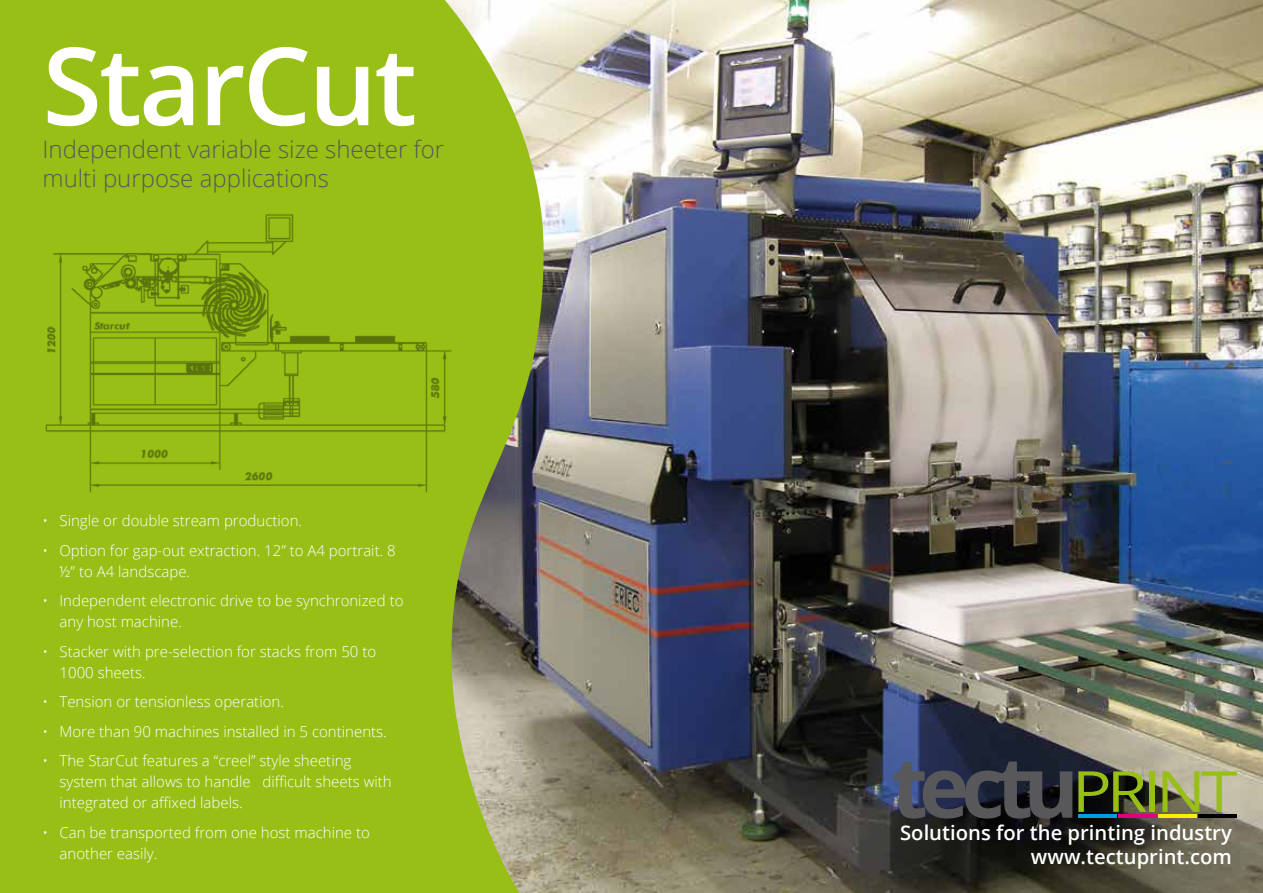
<style>
.page{position:relative;width:1263px;height:893px;background:#fff}
.page>*{position:absolute;margin:0;border:0;box-sizing:border-box;transform-origin:0 0}
.t1{font:600 108px "Open Sans";letter-spacing:-.025em;color:#fff}
.t2{font:300 24px/28.8px "Open Sans";color:#585859}
.t3{font:600 20.25px/24.3px "Open Sans";color:#fff;text-align:right}
.t4{font:300 15px/21px "Open Sans";color:#fff}
</style>
<div class="page">
<img style="left:544px;top:0;width:719px;height:893px">
<svg style="left:440px;top:0;width:104px;height:893px;background:#98ab4e"></svg>
<div style="left:0;top:0;width:440px;height:893px;background:#97bf15"></div>
<img style="left:45px;top:199px;width:407px;height:309px">
<svg style="left:893px;top:761px;width:179px;height:58px;background:#3c3f4b"></svg>
<svg style="left:1078px;top:771px;width:68px;height:41px;background:#485716"></svg>
<div style="left:1149px;top:771px;width:5px;height:41px;background:#97bf15"></div>
<svg style="left:1162px;top:771px;width:75px;height:41px;background:#a6af6b"></svg>
<hr style="left:1198px;top:814px;width:39px;height:4px;background:#000">
<hr style="left:1158px;top:814px;width:39px;height:4px;background:#ffed00">
<hr style="left:1118px;top:814px;width:39px;height:4px;background:#e2007a">
<hr style="left:1078px;top:814px;width:39px;height:4px;background:#009ee0">
<h1 class="t1" style="left:43px;top:12px;width:376px">StarCut</h1>
<h2 class="t2" style="left:43px;top:134px;width:403px">Independent variable size sheeter for multi purpose applications</h2>
<p class="t4" style="left:43px;top:510px;width:261px">• Single or double stream production.</p>
<p class="t4" style="left:60px;top:539px;width:338px;text-indent:-17px">• Option for gap-out extraction. 12” to A4 portrait. 8 ½” to A4 landscape.</p>
<p class="t4" style="left:60px;top:590px;width:345px;text-indent:-17px">• Independent electronic drive to be synchronized to any host machine.</p>
<p class="t4" style="left:60px;top:640px;width:318px;text-indent:-17px">• Stacker with pre-selection for stacks from 50 to<br>1000 sheets.</p>
<p class="t4" style="left:43px;top:691px;width:243px">• Tension or tensionless operation.</p>
<p class="t4" style="left:43px;top:720px;width:346px">• More than 90 machines installed in 5 continents.</p>
<p class="t4" style="left:60px;top:750px;width:334px;text-indent:-17px">• The StarCut features a “creel” style sheeting system that allows to handle difficult sheets with integrated or affixed labels.</p>
<p class="t4" style="left:60px;top:821px;width:312px;text-indent:-17px">• Can be transported from one host machine to another easily.</p>
<h3 class="t3" style="left:900px;top:820px;width:333px">Solutions for the printing industry www.tectuprint.com</h3>
</div>
